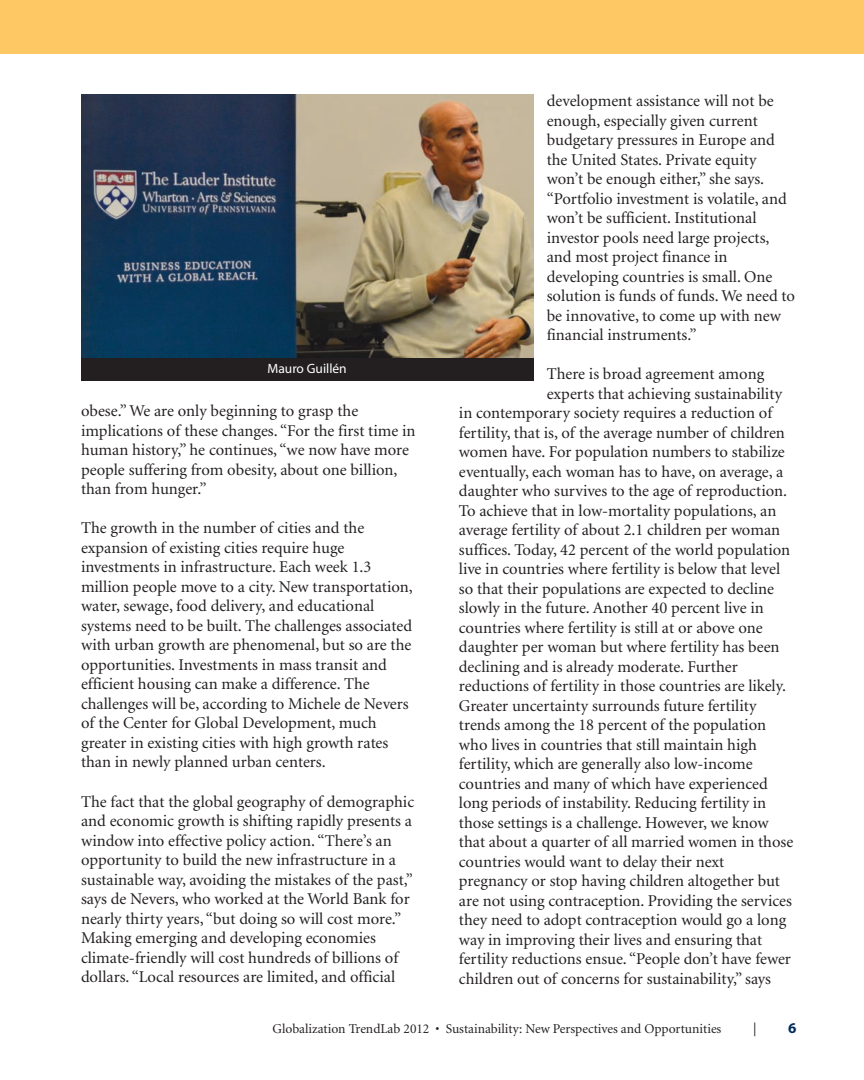
<style>
.page{position:relative;width:864px;height:1080px;background:#fff}
.page>*{position:absolute;margin:0;border:0;box-sizing:border-box;transform-origin:0 0}
.t1{font:300 18px "Frutiger";color:#231f20;scale:.69 1}
.t2{font:16.5px/19.5px "Minion";color:#231f20}
.t3{font:700 15px "Myriad";color:#002e5e}
.t4{font:13.5px "Minion";color:#231f20}
.t5{font:13.5px "Myriad";color:#fff}
</style>
<div class="page">
<div style="left:0;top:0;width:864px;height:54px;background:#fec965"></div>
<img style="left:81px;top:94px;width:452px;height:264px">
<div style="left:81px;top:358px;width:452px;height:22px;background:#231f20"></div>
<p class="t5" style="left:267px;top:364px;width:81px">Mauro Guillén</p>
<p class="t2" style="left:81px;top:403px;width:336px">obese.” We are only beginning to grasp the implications of these changes. “For the first time in human history,” he continues, “we now have more people suffering from obesity, about one billion, than from hunger.”</p>
<p class="t2" style="left:81px;top:520px;width:333px">The growth in the number of cities and the expansion of existing cities require huge investments in infrastructure. Each week 1.3 million people move to a city. New transportation, water, sewage, food delivery, and educational systems need to be built. The challenges associated with urban growth are phenomenal, but so are the opportunities. Investments in mass transit and efficient housing can make a difference. The challenges will be, according to Michele de Nevers of the Center for Global Development, much greater in existing cities with high growth rates than in newly planned urban centers.</p>
<p class="t2" style="left:81px;top:793px;width:335px">The fact that the global geography of demographic and economic growth is shifting rapidly presents a window into effective policy action. “There’s an opportunity to build the new infrastructure in a sustainable way, avoiding the mistakes of the past,” says de Nevers, who worked at the World Bank for nearly thirty years, “but doing so will cost more.” Making emerging and developing economies climate-friendly will cost hundreds of billions of dollars. “Local resources are limited, and official</p>
<p class="t2" style="left:547px;top:93px;width:250px">development assistance will not be enough, especially given current budgetary pressures in Europe and the United States. Private equity won’t be enough either,” she says. “Portfolio investment is volatile, and won’t be sufficient. Institutional investor pools need large projects, and most project finance in developing countries is small. One solution is funds of funds. We need to be innovative, to come up with new financial instruments.”</p>
<p class="t2" style="left:547px;top:366px;width:219px">There is broad agreement among</p>
<p class="t2" style="left:547px;top:385px;width:237px">experts that achieving sustainability</p>
<p class="t2" style="left:459px;top:405px;width:315px">in contemporary society requires a reduction of</p>
<p class="t2" style="left:459px;top:424px;width:327px">fertility, that is, of the average number of children</p>
<p class="t2" style="left:459px;top:444px;width:327px">women have. For population numbers to stabilize</p>
<p class="t2" style="left:459px;top:463px;width:326px">eventually, each woman has to have, on average, a</p>
<p class="t2" style="left:459px;top:483px;width:330px">daughter who survives to the age of reproduction.</p>
<p class="t2" style="left:459px;top:502px;width:319px">To achieve that in low-mortality populations, an</p>
<p class="t2" style="left:459px;top:522px;width:323px">average fertility of about 2.1 children per woman</p>
<p class="t2" style="left:459px;top:541px;width:333px">suffices. Today, 42 percent of the world population</p>
<p class="t2" style="left:459px;top:561px;width:323px">live in countries where fertility is below that level</p>
<p class="t2" style="left:459px;top:580px;width:317px">so that their populations are expected to decline</p>
<p class="t2" style="left:459px;top:600px;width:306px">slowly in the future. Another 40 percent live in</p>
<p class="t2" style="left:459px;top:619px;width:305px">countries where fertility is still at or above one</p>
<p class="t2" style="left:459px;top:639px;width:322px">daughter per woman but where fertility has been</p>
<p class="t2" style="left:459px;top:658px;width:280px">declining and is already moderate. Further</p>
<p class="t2" style="left:459px;top:678px;width:329px">reductions of fertility in those countries are likely.</p>
<p class="t2" style="left:459px;top:697px;width:299px">Greater uncertainty surrounds future fertility</p>
<p class="t2" style="left:459px;top:717px;width:309px">trends among the 18 percent of the population</p>
<p class="t2" style="left:459px;top:736px;width:299px">who lives in countries that still maintain high</p>
<p class="t2" style="left:459px;top:756px;width:295px">fertility, which are generally also low-income</p>
<p class="t2" style="left:459px;top:775px;width:310px">countries and many of which have experienced</p>
<p class="t2" style="left:459px;top:795px;width:309px">long periods of instability. Reducing fertility in</p>
<p class="t2" style="left:459px;top:814px;width:311px">those settings is a challenge. However, we know</p>
<p class="t2" style="left:459px;top:834px;width:336px">that about a quarter of all married women in those</p>
<p class="t2" style="left:459px;top:853px;width:267px">countries would want to delay their next</p>
<p class="t2" style="left:459px;top:873px;width:323px">pregnancy or stop having children altogether but</p>
<p class="t2" style="left:459px;top:892px;width:334px">are not using contraception. Providing the services</p>
<p class="t2" style="left:459px;top:912px;width:329px">they need to adopt contraception would go a long</p>
<p class="t2" style="left:459px;top:931px;width:305px">way in improving their lives and ensuring that</p>
<p class="t2" style="left:459px;top:951px;width:334px">fertility reductions ensue. “People don’t have fewer</p>
<p class="t2" style="left:459px;top:970px;width:314px">children out of concerns for sustainability,” says</p>
<p class="t4" style="left:273px;top:1023px;width:450px">Globalization TrendLab 2012 • Sustainability: New Perspectives and Opportunities</p>
<p class="t1" style="left:753px;top:1022px;width:5px">|</p>
<p class="t3" style="left:788px;top:1022px;width:10px">6</p>
</div>
